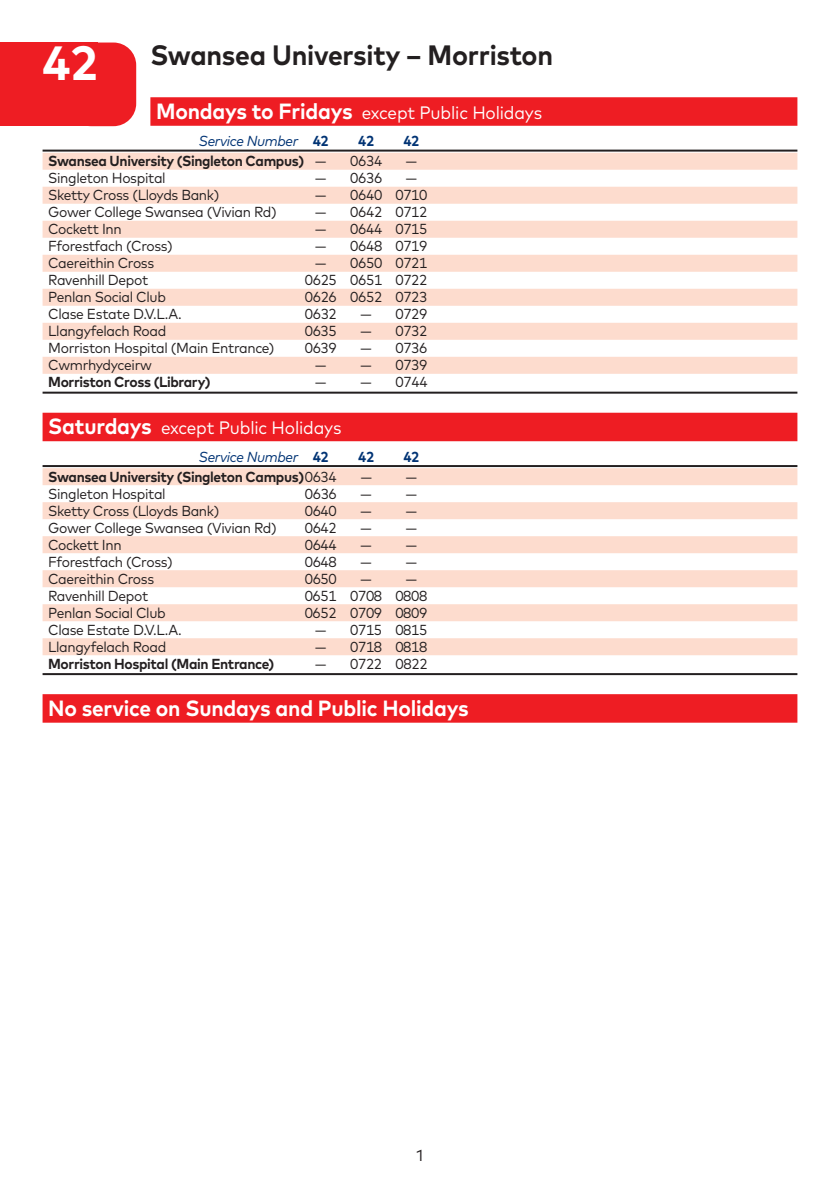
<style>
.page{position:relative;width:840px;height:1191px;background:#fff}
.page>*{position:absolute;margin:0;border:0;box-sizing:border-box;transform-origin:0 0}
.t1{font:700 48px "Mark OT";color:#fff}
.t2{font:700 28px "Mark OT";letter-spacing:-.01em;color:#231f20;scale:.95 1}
.t3{font:700 22px "Mark OT";letter-spacing:-.01em;color:#fff;scale:.95 1}
.t4{font:18px "Mark OT";letter-spacing:-.01em;color:#fff;scale:.95 1}
.t5{font:16px "Mark OT";color:#231f20}
.t6{font:14.4px "Mark OT";letter-spacing:-.025em;color:#231f20;scale:.95 1}
.t7{font:700 14.4px "Mark OT";letter-spacing:-.025em;color:#231f20;scale:.95 1}
.t8{font:italic 14.4px "Mark OT";letter-spacing:-.025em;color:#013374;scale:.95 1}
.t9{font:700 14.4px "Mark OT";letter-spacing:-.025em;color:#013374;scale:.95 1}
.s1{font-weight:700;font-size:22px}
.s2{font-weight:700;font-style:normal}
.s3{font-weight:400}
</style>
<div class="page">
<div style="left:150px;top:97px;width:647px;height:29px;background:#ee1d23"></div>
<hr style="left:43px;top:150px;width:754px;height:2px;background:#231f20">
<div style="left:43px;top:153px;width:754px;height:17px;background:#fddcce"></div>
<div style="left:43px;top:187px;width:754px;height:17px;background:#fddcce"></div>
<div style="left:43px;top:221px;width:754px;height:17px;background:#fddcce"></div>
<div style="left:43px;top:255px;width:754px;height:17px;background:#fddcce"></div>
<div style="left:43px;top:289px;width:754px;height:17px;background:#fddcce"></div>
<div style="left:43px;top:323px;width:754px;height:17px;background:#fddcce"></div>
<div style="left:43px;top:357px;width:754px;height:17px;background:#fddcce"></div>
<hr style="left:43px;top:392px;width:754px;height:2px;background:#231f20">
<div style="left:43px;top:413px;width:754px;height:28px;background:#ee1d23"></div>
<hr style="left:43px;top:465px;width:754px;height:2px;background:#231f20">
<div style="left:43px;top:468px;width:754px;height:17px;background:#fddcce"></div>
<div style="left:43px;top:502px;width:754px;height:17px;background:#fddcce"></div>
<div style="left:43px;top:536px;width:754px;height:17px;background:#fddcce"></div>
<div style="left:43px;top:570px;width:754px;height:17px;background:#fddcce"></div>
<div style="left:43px;top:604px;width:754px;height:17px;background:#fddcce"></div>
<div style="left:43px;top:638px;width:754px;height:17px;background:#fddcce"></div>
<hr style="left:43px;top:673px;width:754px;height:2px;background:#231f20">
<div style="left:43px;top:694px;width:754px;height:28px;background:#ee1d23"></div>
<div style="left:68px;top:43px;width:68px;height:83px;background:#ee1d23;border-radius:23px"></div>
<div style="left:0;top:43px;width:97px;height:83px;background:#ee1d23"></div>
<h2 class="t2" style="left:150px;top:37px;width:425px">Swansea University – Morriston</h2>
<p class="t4" style="left:156px;top:101px;width:407px"><span class="s1">Mondays to Fridays</span> except Public Holidays</p>
<p class="t8" style="left:199px;top:132px;width:138px">Service Number <span class="s2">42</span></p>
<p class="t9" style="left:358px;top:132px;width:19px">42</p>
<p class="t9" style="left:403px;top:132px;width:19px">42</p>
<p class="t7" style="left:48px;top:152px;width:294px">Swansea University (Singleton Campus) <span class="s3">—</span></p>
<p class="t6" style="left:350px;top:152px;width:35px">0634</p>
<p class="t6" style="left:405px;top:152px;width:13px">—</p>
<p class="t6" style="left:48px;top:169px;width:125px">Singleton Hospital</p>
<p class="t6" style="left:315px;top:169px;width:72px">— 0636</p>
<p class="t6" style="left:405px;top:169px;width:13px">—</p>
<p class="t6" style="left:48px;top:186px;width:182px">Sketty Cross (Lloyds Bank)</p>
<p class="t6" style="left:315px;top:186px;width:120px">— 0640 0710</p>
<p class="t6" style="left:48px;top:203px;width:242px">Gower College Swansea (Vivian Rd)</p>
<p class="t6" style="left:315px;top:203px;width:120px">— 0642 0712</p>
<p class="t6" style="left:48px;top:220px;width:79px">Cockett Inn</p>
<p class="t6" style="left:315px;top:220px;width:120px">— 0644 0715</p>
<p class="t6" style="left:48px;top:237px;width:132px">Fforestfach (Cross)</p>
<p class="t6" style="left:315px;top:237px;width:120px">— 0648 0719</p>
<p class="t6" style="left:48px;top:254px;width:113px">Caereithin Cross</p>
<p class="t6" style="left:315px;top:254px;width:120px">— 0650 0721</p>
<p class="t6" style="left:48px;top:271px;width:107px">Ravenhill Depot</p>
<p class="t6" style="left:304px;top:271px;width:131px">0625 0651 0722</p>
<p class="t6" style="left:48px;top:288px;width:125px">Penlan Social Club</p>
<p class="t6" style="left:304px;top:288px;width:131px">0626 0652 0723</p>
<p class="t6" style="left:48px;top:305px;width:142px">Clase Estate D.V.L.A.</p>
<p class="t6" style="left:304px;top:305px;width:35px">0632</p>
<p class="t6" style="left:360px;top:305px;width:72px">— 0729</p>
<p class="t6" style="left:48px;top:322px;width:126px">Llangyfelach Road</p>
<p class="t6" style="left:304px;top:322px;width:35px">0635</p>
<p class="t6" style="left:360px;top:322px;width:72px">— 0732</p>
<p class="t6" style="left:48px;top:339px;width:239px">Morriston Hospital (Main Entrance)</p>
<p class="t6" style="left:304px;top:339px;width:35px">0639</p>
<p class="t6" style="left:360px;top:339px;width:72px">— 0736</p>
<p class="t6" style="left:48px;top:356px;width:111px">Cwmrhydyceirw</p>
<p class="t6" style="left:315px;top:356px;width:61px">— —</p>
<p class="t6" style="left:395px;top:356px;width:35px">0739</p>
<p class="t7" style="left:48px;top:372px;width:172px">Morriston Cross (Library)</p>
<p class="t6" style="left:315px;top:373px;width:61px">— —</p>
<p class="t6" style="left:395px;top:373px;width:35px">0744</p>
<p class="t4" style="left:48px;top:417px;width:310px"><span class="s1">Saturdays</span> except Public Holidays</p>
<p class="t8" style="left:199px;top:448px;width:138px">Service Number <span class="s2">42</span></p>
<p class="t9" style="left:358px;top:447px;width:19px">42</p>
<p class="t9" style="left:403px;top:447px;width:19px">42</p>
<p class="t7" style="left:48px;top:467px;width:305px">Swansea University (Singleton Campus)<span class="s3">0634</span></p>
<p class="t6" style="left:360px;top:467px;width:61px">— —</p>
<p class="t6" style="left:48px;top:484px;width:125px">Singleton Hospital</p>
<p class="t6" style="left:304px;top:484px;width:35px">0636</p>
<p class="t6" style="left:360px;top:484px;width:61px">— —</p>
<p class="t6" style="left:48px;top:501px;width:182px">Sketty Cross (Lloyds Bank)</p>
<p class="t6" style="left:304px;top:501px;width:35px">0640</p>
<p class="t6" style="left:360px;top:501px;width:61px">— —</p>
<p class="t6" style="left:48px;top:518px;width:242px">Gower College Swansea (Vivian Rd)</p>
<p class="t6" style="left:304px;top:518px;width:35px">0642</p>
<p class="t6" style="left:360px;top:518px;width:61px">— —</p>
<p class="t6" style="left:48px;top:535px;width:79px">Cockett Inn</p>
<p class="t6" style="left:304px;top:535px;width:35px">0644</p>
<p class="t6" style="left:360px;top:535px;width:61px">— —</p>
<p class="t6" style="left:48px;top:552px;width:132px">Fforestfach (Cross)</p>
<p class="t6" style="left:304px;top:552px;width:35px">0648</p>
<p class="t6" style="left:360px;top:552px;width:61px">— —</p>
<p class="t6" style="left:48px;top:569px;width:113px">Caereithin Cross</p>
<p class="t6" style="left:304px;top:569px;width:35px">0650</p>
<p class="t6" style="left:360px;top:569px;width:61px">— —</p>
<p class="t6" style="left:48px;top:586px;width:107px">Ravenhill Depot</p>
<p class="t6" style="left:304px;top:586px;width:131px">0651 0708 0808</p>
<p class="t6" style="left:48px;top:603px;width:125px">Penlan Social Club</p>
<p class="t6" style="left:304px;top:603px;width:131px">0652 0709 0809</p>
<p class="t6" style="left:48px;top:620px;width:142px">Clase Estate D.V.L.A.</p>
<p class="t6" style="left:315px;top:620px;width:120px">— 0715 0815</p>
<p class="t6" style="left:48px;top:637px;width:126px">Llangyfelach Road</p>
<p class="t6" style="left:315px;top:637px;width:120px">— 0718 0818</p>
<p class="t7" style="left:48px;top:654px;width:239px">Morriston Hospital (Main Entrance)</p>
<p class="t6" style="left:315px;top:654px;width:120px">— 0722 0822</p>
<h3 class="t3" style="left:48px;top:693px;width:444px">No service on Sundays and Public Holidays</h3>
<h1 class="t1" style="left:43px;top:32px;width:57px">42</h1>
<p class="t5" style="left:416px;top:1145px;width:8px">1</p>
</div>
